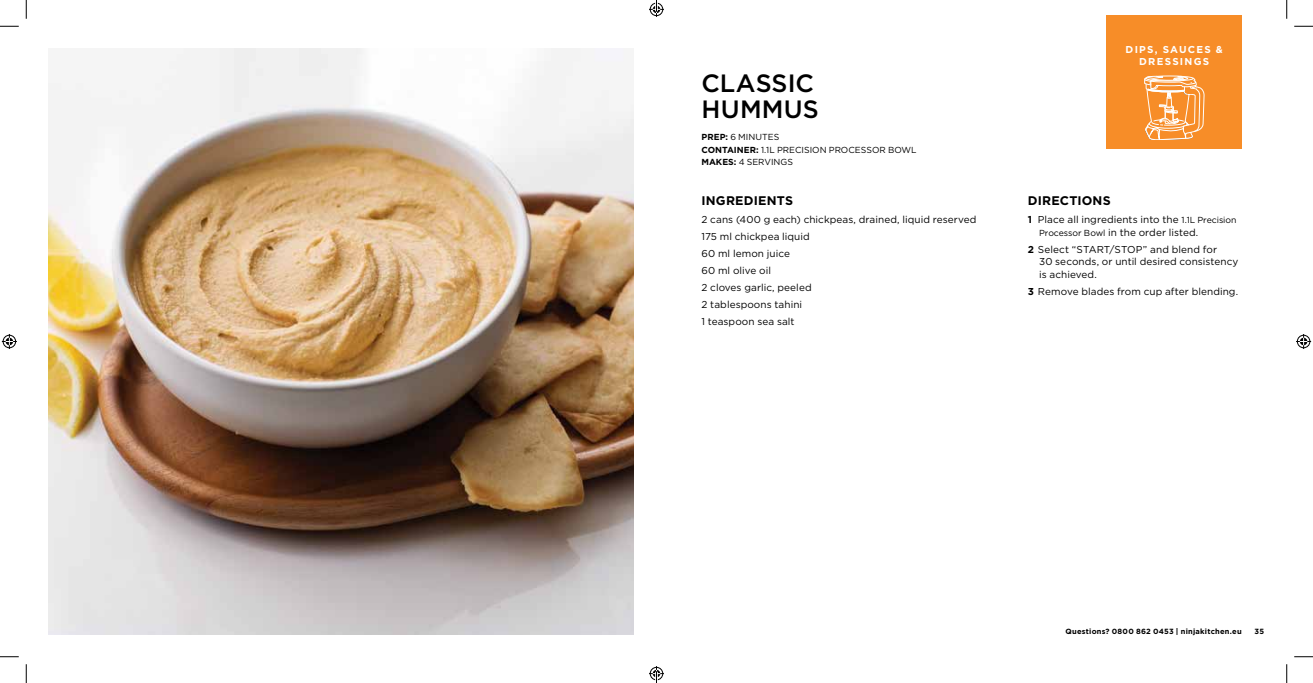
<style>
.page{position:relative;width:1313px;height:683px;background:#fff}
.page>*{position:absolute;margin:0;border:0;box-sizing:border-box;transform-origin:0 0}
.t1{font:500 25px/26.2px "Gotham";color:#000}
.t2{font:700 12.5px "Gotham";letter-spacing:.015em;color:#000}
.t3{font:10px/17px "Gotham";letter-spacing:.005em;color:#000}
.t4{font:700 10px/12px "Gotham";letter-spacing:.125em;color:#fff;text-align:center}
.t5{font:8.75px/12.8px "Gotham";color:#000}
.t6{font:700 7.5px "Gotham";letter-spacing:.03em;color:#000}
.s1{font-weight:700}
.s2{font-size:8.75px}
</style>
<div class="page">
<img style="left:49px;top:49px;width:585px;height:585px">
<div style="left:1106px;top:15px;width:135px;height:134px;background:#f78d28"></div>
<svg style="left:1144px;top:76px;width:60px;height:64px"></svg>
<svg style="left:0;top:25px;width:19px;height:2px"></svg>
<svg style="left:1294px;top:25px;width:18px;height:2px"></svg>
<svg style="left:0;top:656px;width:19px;height:1px"></svg>
<svg style="left:1294px;top:656px;width:18px;height:1px"></svg>
<svg style="left:25px;top:0;width:2px;height:19px"></svg>
<svg style="left:25px;top:664px;width:2px;height:18px"></svg>
<svg style="left:1286px;top:0;width:1px;height:19px"></svg>
<svg style="left:1286px;top:664px;width:1px;height:18px"></svg>
<svg style="left:2px;top:334px;width:15px;height:15px"></svg>
<svg style="left:1296px;top:334px;width:15px;height:15px"></svg>
<svg style="left:649px;top:0;width:15px;height:17px"></svg>
<svg style="left:649px;top:666px;width:15px;height:16px"></svg>
<h1 class="t1" style="left:701px;top:70px;width:119px">CLASSIC<br>HUMMUS</h1>
<p class="t5" style="left:701px;top:130px;width:217px"><span class="s1">PREP:</span> 6 MINUTES<br><span class="s1">CONTAINER:</span> 1.1L PRECISION PROCESSOR BOWL<br><span class="s1">MAKES:</span> 4 SERVINGS</p>
<p class="t2" style="left:701px;top:192px;width:93px">INGREDIENTS</p>
<p class="t3" style="left:701px;top:211px;width:276px">2 cans (400 g each) chickpeas, drained, liquid reserved<br>175 ml chickpea liquid<br>60 ml lemon juice<br>60 ml olive oil<br>2 cloves garlic, peeled<br>2 tablespoons tahini<br>1 teaspoon sea salt</p>
<p class="t4" style="left:1125px;top:44px;width:99px">DIPS, SAUCES &amp;<br>DRESSINGS</p>
<p class="t2" style="left:1028px;top:192px;width:84px">DIRECTIONS</p>
<p class="t3" style="left:1039px;top:213px;width:199px;line-height:12.5px;text-indent:-11px"><span class="s1">1</span> Place all ingredients into the <span class="s2">1.1L Precision<br>Processor Bowl</span> in the order listed.</p>
<p class="t3" style="left:1039px;top:243px;width:201px;line-height:12.5px;text-indent:-11px"><span class="s1">2</span> Select “START/STOP” and blend for<br>30 seconds, or until desired consistency is achieved.</p>
<p class="t3" style="left:1027px;top:282px;width:212px"><span class="s1">3</span> Remove blades from cup after blending.</p>
<p class="t6" style="left:1065px;top:626px;width:178px">Questions? 0800 862 0453 | ninjakitchen.eu</p>
<p class="t6" style="left:1254px;top:626px;width:11px">35</p>
</div>
